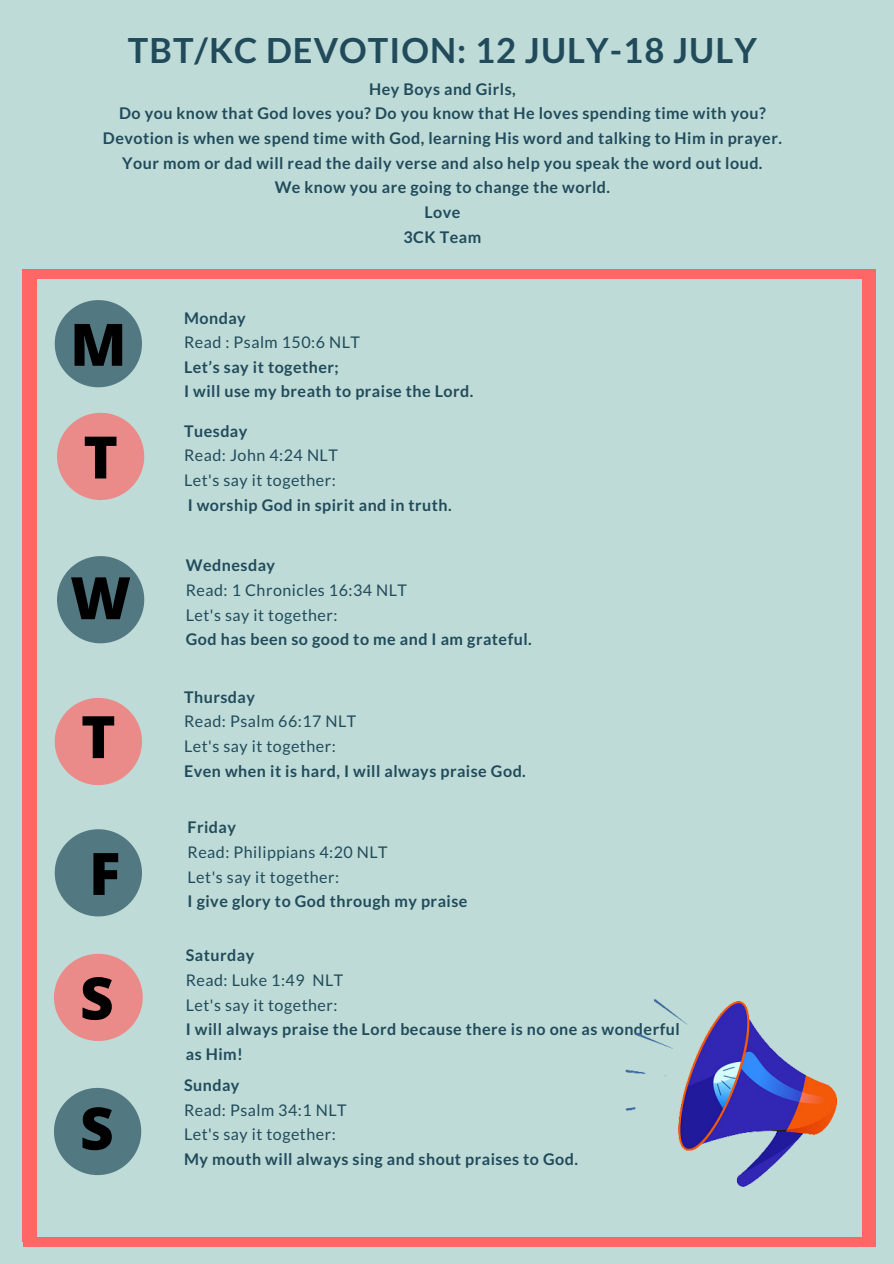
<style>
.page{position:relative;width:894px;height:1264px;background:#fff}
.page>*{position:absolute;margin:0;border:0;box-sizing:border-box;transform-origin:0 0}
.t1{font:800 58.5px "Open Sans";color:#000}
.t2{font:700 34.5px "Lato";letter-spacing:.03em;color:#214b5b}
.t3{font:700 16.05px "Lato";letter-spacing:.03em;color:#214b5b}
.t4{font:16.05px "Lato";letter-spacing:.03em;color:#214b5b}
</style>
<div class="page">
<div style="left:0;top:0;width:893px;height:1263px;background:#bedbd7"></div>
<div style="left:23px;top:1237px;width:839px;height:9px;background:#ff6767"></div>
<div style="left:36px;top:269px;width:839px;height:9px;background:#ff6767"></div>
<div style="left:861px;top:273px;width:14px;height:973px;background:#ff6767"></div>
<div style="left:23px;top:269px;width:13px;height:973px;background:#ff6767"></div>
<img style="left:625px;top:945px;width:237px;height:292px">
<svg style="left:55px;top:300px;width:87px;height:87px"></svg>
<svg style="left:57px;top:413px;width:87px;height:87px"></svg>
<svg style="left:57px;top:556px;width:87px;height:87px"></svg>
<svg style="left:55px;top:698px;width:87px;height:87px"></svg>
<svg style="left:55px;top:829px;width:87px;height:87px"></svg>
<svg style="left:54px;top:953px;width:89px;height:88px"></svg>
<svg style="left:54px;top:1087px;width:87px;height:88px"></svg>
<p class="t2" style="left:128px;top:29px;width:630px">TBT/KC DEVOTION: 12 JULY-18 JULY</p>
<p class="t3" style="left:369px;top:79px;width:148px">Hey Boys and Girls,</p>
<p class="t3" style="left:119px;top:103px;width:648px">Do you know that God loves you? Do you know that He loves spending time with you?</p>
<p class="t3" style="left:103px;top:128px;width:680px">Devotion is when we spend time with God, learning His word and talking to Him in prayer.</p>
<p class="t3" style="left:122px;top:153px;width:641px">Your mom or dad will read the daily verse and also help you speak the word out loud.</p>
<p class="t3" style="left:274px;top:177px;width:337px">We know you are going to change the world.</p>
<p class="t3" style="left:424px;top:202px;width:38px">Love</p>
<p class="t3" style="left:403px;top:227px;width:79px">3CK Team</p>
<p class="t1" style="left:70px;top:303px;width:58px">M</p>
<p class="t1" style="left:83px;top:416px;width:36px">T</p>
<p class="t1" style="left:70px;top:556px;width:62px">W</p>
<p class="t1" style="left:81px;top:695px;width:36px">T</p>
<p class="t1" style="left:89px;top:832px;width:33px">F</p>
<p class="t1" style="left:80px;top:957px;width:35px">S</p>
<p class="t1" style="left:80px;top:1087px;width:35px">S</p>
<p class="t3" style="left:184px;top:308px;width:63px">Monday</p>
<p class="t4" style="left:184px;top:332px;width:177px">Read : Psalm 150:6 NLT</p>
<p class="t3" style="left:184px;top:357px;width:156px">Let’s say it together;</p>
<p class="t3" style="left:184px;top:381px;width:291px">I will use my breath to praise the Lord.</p>
<p class="t3" style="left:184px;top:421px;width:65px">Tuesday</p>
<p class="t4" style="left:184px;top:445px;width:155px">Read: John 4:24 NLT</p>
<p class="t4" style="left:184px;top:470px;width:153px">Let's say it together:</p>
<p class="t3" style="left:188px;top:495px;width:265px">I worship God in spirit and in truth.</p>
<p class="t3" style="left:186px;top:555px;width:91px">Wednesday</p>
<p class="t4" style="left:186px;top:580px;width:223px">Read: 1 Chronicles 16:34 NLT</p>
<p class="t4" style="left:186px;top:605px;width:153px">Let's say it together:</p>
<p class="t3" style="left:186px;top:629px;width:347px">God has been so good to me and I am grateful.</p>
<p class="t3" style="left:184px;top:686px;width:72px">Thursday</p>
<p class="t4" style="left:184px;top:711px;width:174px">Read: Psalm 66:17 NLT</p>
<p class="t4" style="left:184px;top:736px;width:153px">Let's say it together:</p>
<p class="t3" style="left:184px;top:760px;width:343px">Even when it is hard, I will always praise God.</p>
<p class="t3" style="left:187px;top:817px;width:50px">Friday</p>
<p class="t4" style="left:187px;top:842px;width:202px">Read: Philippians 4:20 NLT</p>
<p class="t4" style="left:187px;top:866px;width:153px">Let's say it together:</p>
<p class="t3" style="left:187px;top:891px;width:281px">I give glory to God through my praise</p>
<p class="t3" style="left:186px;top:945px;width:70px">Saturday</p>
<p class="t4" style="left:186px;top:970px;width:159px">Read: Luke 1:49 NLT</p>
<p class="t4" style="left:186px;top:994px;width:153px">Let's say it together:</p>
<p class="t3" style="left:186px;top:1019px;width:495px">I will always praise the Lord because there is no one as wonderful</p>
<p class="t3" style="left:186px;top:1044px;width:59px">as Him!</p>
<p class="t3" style="left:184px;top:1074px;width:57px">Sunday</p>
<p class="t4" style="left:184px;top:1099px;width:164px">Read: Psalm 34:1 NLT</p>
<p class="t4" style="left:184px;top:1124px;width:153px">Let's say it together:</p>
<p class="t3" style="left:184px;top:1148px;width:395px">My mouth will always sing and shout praises to God.</p>
</div>
